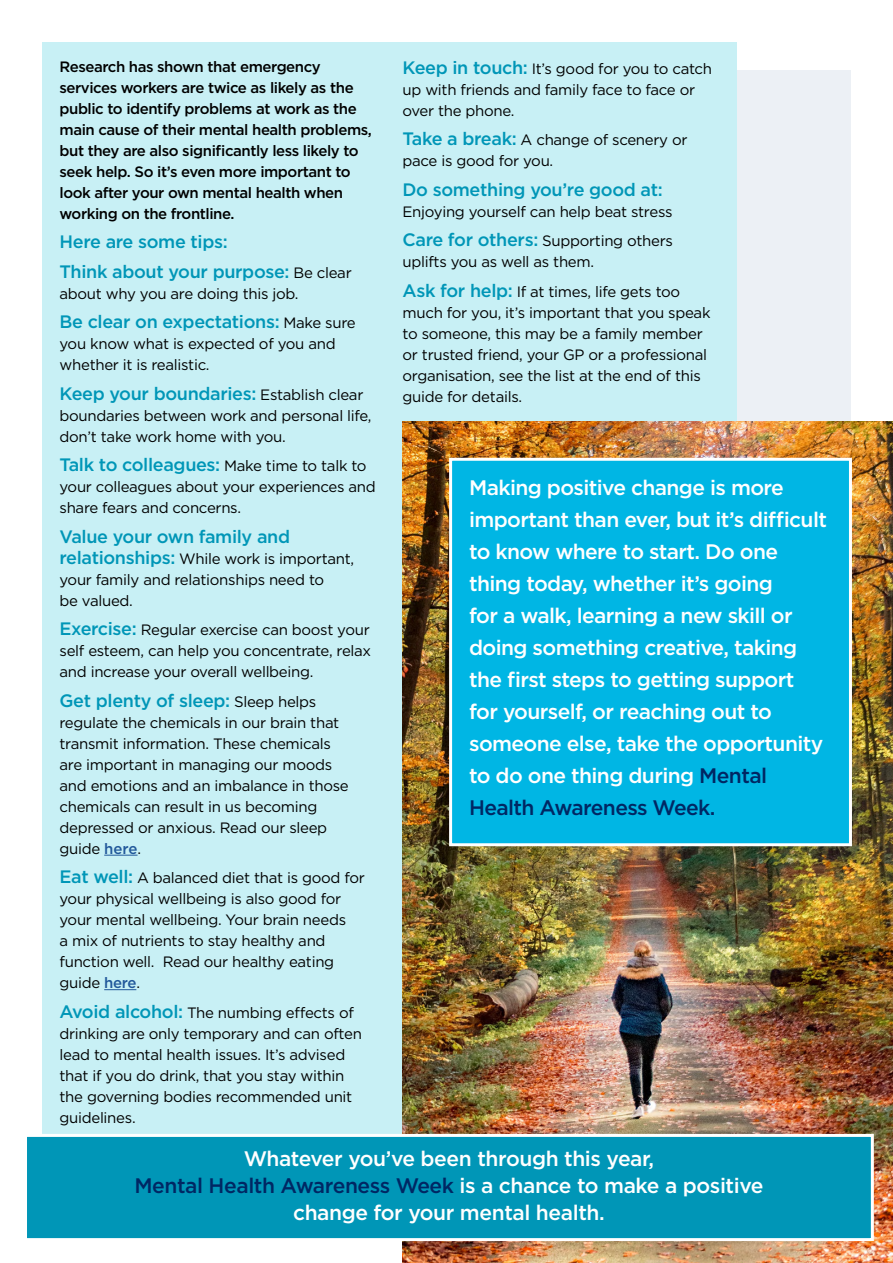
<style>
.page{position:relative;width:893px;height:1263px;background:#fff}
.page>*{position:absolute;margin:0;border:0;box-sizing:border-box;transform-origin:0 0}
.t1{font:500 21px/32.1px "Gotham";letter-spacing:-.03em;color:#fff}
.t2{font:500 18px/29.5px "Gotham";letter-spacing:-.02em;color:#0096b7}
.t3{font:15px/21px "Gotham";letter-spacing:-.02em;color:#000}
.t4{font:500 15px/21px "Gotham";letter-spacing:-.03em;color:#000}
.s1{font-weight:400;font-size:15px;color:#000}
.s2{font-weight:500;font-size:18px;color:#0096b7}
.s3{font-weight:500;color:#22599b}
.s4{color:#002763}
</style>
<div class="page">
<div style="left:77px;top:70px;width:773px;height:1146px;background:#ecf0f5"></div>
<div style="left:43px;top:43px;width:694px;height:1101px;background:#c8f0f5"></div>
<hr style="left:104px;top:855px;width:34px;height:1px;background:#22599b">
<hr style="left:104px;top:989px;width:32px;height:1px;background:#22599b">
<img style="left:403px;top:421px;width:490px;height:842px">
<div style="left:451px;top:459px;width:399px;height:386px;background:#00b6e4"></div>
<div style="left:449px;top:458px;width:403px;height:388px;border:3px solid #fff"></div>
<div style="left:24px;top:1134px;width:850px;height:107px;background:#0096b7;border:3px solid #fff"></div>
<p class="t4" style="left:60px;top:56px;width:314px">Research has shown that emergency services workers are twice as likely as the public to identify problems at work as the main cause of their mental health problems, but they are also significantly less likely to seek help. So it’s even more important to look after your own mental health when working on the frontline.</p>
<p class="t2" style="left:60px;top:227px;width:294px">Here are some tips:<br>Think about your purpose: <span class="s1">Be clear</span></p>
<p class="t3" style="left:60px;top:282px;width:241px">about why you are doing this job.</p>
<p class="t2" style="left:60px;top:307px;width:298px">Be clear on expectations: <span class="s1">Make sure</span></p>
<p class="t3" style="left:60px;top:333px;width:278px">you know what is expected of you and whether it is realistic.</p>
<p class="t2" style="left:60px;top:378px;width:305px">Keep your boundaries: <span class="s1">Establish clear</span></p>
<p class="t3" style="left:60px;top:404px;width:314px">boundaries between work and personal life, don’t take work home with you.</p>
<p class="t2" style="left:60px;top:450px;width:309px">Talk to colleagues: <span class="s1">Make time to talk to</span></p>
<p class="t3" style="left:60px;top:476px;width:318px">your colleagues about your experiences and share fears and concerns.</p>
<p class="t2" style="left:60px;top:521px;width:232px">Value your own family and</p>
<p class="t3" style="left:60px;top:547px;width:296px"><span class="s2">relationships:</span> While work is important, your family and relationships need to<br>be valued.</p>
<p class="t3" style="left:60px;top:619px;width:313px;text-align:justify"><span class="s2">Exercise:</span> Regular exercise can boost your self esteem, can help you concentrate, relax and increase your overall wellbeing.</p>
<p class="t2" style="left:60px;top:685px;width:258px">Get plenty of sleep: <span class="s1">Sleep helps</span></p>
<p class="t3" style="left:60px;top:711px;width:291px">regulate the chemicals in our brain that transmit information. These chemicals are important in managing our moods and emotions and an imbalance in those chemicals can result in us becoming depressed or anxious. Read our sleep guide <span class="s3">here</span>.</p>
<p class="t3" style="left:60px;top:867px;width:307px"><span class="s2">Eat well:</span> A balanced diet that is good for your physical wellbeing is also good for your mental wellbeing. Your brain needs<br>a mix of nutrients to stay healthy and function well. Read our healthy eating guide <span class="s3">here</span>.</p>
<p class="t3" style="left:60px;top:1001px;width:304px"><span class="s2">Avoid alcohol:</span> The numbing effects of drinking are only temporary and can often lead to mental health issues. It’s advised that if you do drink, that you stay within the governing bodies recommended unit guidelines.</p>
<p class="t3" style="left:403px;top:58px;width:311px"><span class="s2">Keep in touch:</span> It’s good for you to catch up with friends and family face to face or over the phone.</p>
<p class="t3" style="left:403px;top:129px;width:286px"><span class="s2">Take a break:</span> A change of scenery or pace is good for you.</p>
<p class="t2" style="left:403px;top:175px;width:262px">Do something you’re good at:</p>
<p class="t3" style="left:403px;top:197px;width:272px;line-height:29.5px">Enjoying yourself can help beat stress<br><span class="s2">Care for others:</span> Supporting others</p>
<p class="t3" style="left:403px;top:247px;width:279px;line-height:29.5px">uplifts you as well as them.<br><span class="s2">Ask for help:</span> If at times, life gets too</p>
<p class="t3" style="left:403px;top:302px;width:309px">much for you, it’s important that you speak to someone, this may be a family member or trusted friend, your GP or a professional organisation, see the list at the end of this guide for details.</p>
<p class="t1" style="left:469px;top:471px;width:359px">Making positive change is more important than ever, but it’s difficult to know where to start. Do one thing today, whether it’s going<br>for a walk, learning a new skill or doing something creative, taking the first steps to getting support for yourself, or reaching out to someone else, take the opportunity to do one thing during <span class="s4">Mental<br>Health Awareness Week.</span></p>
<h1 class="t1" style="left:134px;top:1145px;width:631px;line-height:27px;text-align:center">Whatever you’ve been through this year,<br><span class="s4">Mental Health Awareness Week</span> is a chance to make a positive change for your mental health.</h1>
</div>
